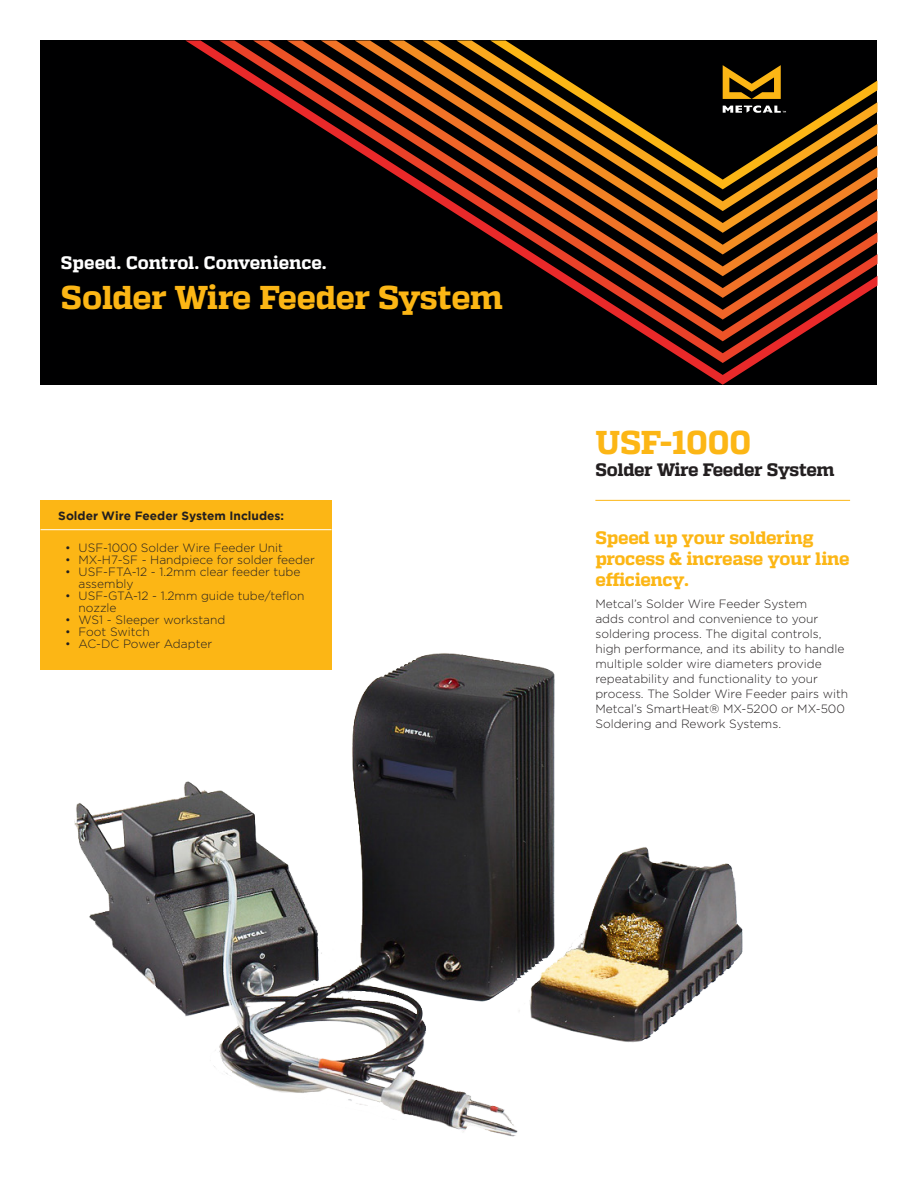
<style>
.page{position:relative;width:918px;height:1188px;background:#fff}
.page>*{position:absolute;margin:0;border:0;box-sizing:border-box;transform-origin:0 0}
.FRONT_TOP_HEADER_Hea{font:800 33px "Quadon";letter-spacing:-.02em;color:#fcb615}
.FRONT-BACK_Product_N{font:800 33px "Quadon";color:#fcb615}
.BACK_NOTES_LEGAL_COP{font:800 18px/21px "Quadon";letter-spacing:-.01em;color:#fcb615}
.FRONT_TOP_HEADER_Sub{font:800 18px "Quadon";color:#fff}
.FRONT_Product_Descri{font:800 18px "Quadon";letter-spacing:-.025em;color:#231f20}
.BACK_NOTES_LEGAL_COP-2{font:300 12px/15px "Gotham";color:#231f20}
.BACK_NOTES_LEGAL_COP-3{font:700 12px "Gotham";color:#231f20}
</style>
<div class="page">
<img style="left:74px;top:653px;width:669px;height:484px">
<div style="left:40px;top:40px;width:838px;height:345px;background:#000001"></div>
<svg style="left:219px;top:40px;width:659px;height:323px"></svg>
<svg style="left:253px;top:40px;width:625px;height:301px"></svg>
<svg style="left:287px;top:40px;width:590px;height:280px"></svg>
<svg style="left:321px;top:40px;width:556px;height:258px"></svg>
<svg style="left:355px;top:40px;width:523px;height:236px"></svg>
<svg style="left:389px;top:40px;width:488px;height:214px"></svg>
<svg style="left:423px;top:40px;width:455px;height:193px"></svg>
<svg style="left:456px;top:40px;width:421px;height:171px"></svg>
<svg style="left:490px;top:40px;width:388px;height:149px"></svg>
<hr style="left:595px;top:500px;width:255px;height:1px;background:#fcb615">
<svg style="left:723px;top:65px;width:58px;height:34px"></svg>
<svg style="left:723px;top:105px;width:63px;height:8px"></svg>
<div style="left:40px;top:501px;width:292px;height:169px;background:#fcb615"></div>
<hr style="left:40px;top:529px;width:292px;height:1px;background:#fff">
<p class="FRONT_TOP_HEADER_Sub" style="left:61px;top:252px;width:267px">Speed. Control. Convenience.</p>
<p class="FRONT_TOP_HEADER_Hea" style="left:61px;top:278px;width:444px">Solder Wire Feeder System</p>
<p class="BACK_NOTES_LEGAL_COP-3" style="left:58px;top:509px;width:227px">Solder Wire Feeder System Includes:</p>
<p class="BACK_NOTES_LEGAL_COP-2" style="left:65px;top:540px;width:220px">• USF-1000 Solder Wire Feeder Unit</p>
<p class="BACK_NOTES_LEGAL_COP-2" style="left:65px;top:552px;width:251px">• MX-H7-SF - Handpiece for solder feeder</p>
<p class="BACK_NOTES_LEGAL_COP-2" style="left:79px;top:566px;width:223px;line-height:12px;text-indent:-14px">• USF-FTA-12 - 1.2mm clear feeder tube assembly</p>
<p class="BACK_NOTES_LEGAL_COP-2" style="left:79px;top:590px;width:228px;line-height:12px;text-indent:-14px">• USF-GTA-12 - 1.2mm guide tube/teflon nozzle</p>
<p class="BACK_NOTES_LEGAL_COP-2" style="left:65px;top:612px;width:162px">• WS1 - Sleeper workstand</p>
<p class="BACK_NOTES_LEGAL_COP-2" style="left:65px;top:624px;width:86px">• Foot Switch</p>
<p class="BACK_NOTES_LEGAL_COP-2" style="left:65px;top:636px;width:149px">• AC-DC Power Adapter</p>
<p class="FRONT-BACK_Product_N" style="left:595px;top:423px;width:157px">USF-1000</p>
<p class="FRONT_Product_Descri" style="left:595px;top:459px;width:241px">Solder Wire Feeder System</p>
<p class="BACK_NOTES_LEGAL_COP" style="left:595px;top:527px;width:256px">Speed up your soldering process &amp; increase your line efficiency.</p>
<p class="BACK_NOTES_LEGAL_COP-2" style="left:595px;top:596px;width:254px">Metcal’s Solder Wire Feeder System<br>adds control and convenience to your soldering process. The digital controls, high performance, and its ability to handle multiple solder wire diameters provide repeatability and functionality to your process. The Solder Wire Feeder pairs with Metcal’s SmartHeat® MX-5200 or MX-500<br>Soldering and Rework Systems.</p>
</div>
